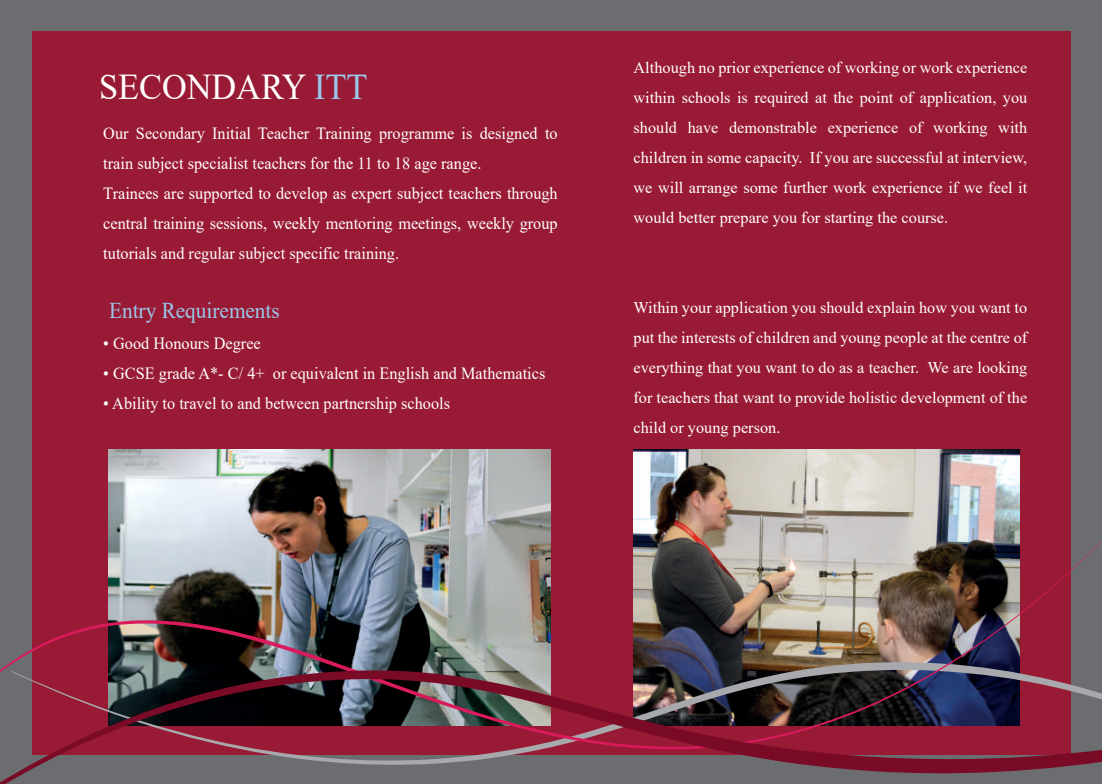
<style>
.page{position:relative;width:1102px;height:784px;background:#fff}
.page>*{position:absolute;margin:0;border:0;box-sizing:border-box;transform-origin:0 0}
.t1{font:36.25px "Times New Roman";color:#fff;scale:.95 1}
.t2{font:22.5px "Times New Roman";color:#9bc8e9;scale:.95 1}
.t3{font:17px/30px "Times New Roman";color:#fff;scale:.95 1}
.t4{font:16.25px/30px "Times New Roman";color:#fff;text-align:justify}
.s1{color:#9bc8e9}
</style>
<div class="page">
<div style="left:0;top:0;width:1102px;height:783px;background:#6c6d70"></div>
<div style="left:33px;top:31px;width:1038px;height:723px;background:#991a35"></div>
<img style="left:634px;top:449px;width:385px;height:92px">
<img style="left:109px;top:449px;width:442px;height:92px">
<img style="left:2px;top:541px;width:1099px;height:128px">
<svg style="left:0;top:669px;width:1102px;height:114px"></svg>
<h1 class="t1" style="left:99px;top:61px;width:284px">SECONDARY <span class="s1">ITT</span></h1>
<p class="t3" style="left:103px;top:117px;width:480px">Our Secondary Initial Teacher Training programme is designed to train subject specialist teachers for the 11 to 18 age range.<br>Trainees are supported to develop as expert subject teachers through central training sessions, weekly mentoring meetings, weekly group tutorials and regular subject specific training.</p>
<h2 class="t2" style="left:109px;top:295px;width:181px">Entry Requirements</h2>
<p class="t3" style="left:103px;top:327px;width:167px">• Good Honours Degree</p>
<p class="t3" style="left:103px;top:357px;width:467px">• GCSE grade A*- C/ 4+ or equivalent in English and Mathematics</p>
<p class="t3" style="left:103px;top:387px;width:367px">• Ability to travel to and between partnership schools</p>
<p class="t4" style="left:634px;top:52px;width:395px">Although no prior experience of working or work experience within schools is required at the point of application, you should have demonstrable experience of working with children in some capacity. If you are successful at interview, we will arrange some further work experience if we feel it would better prepare you for starting the course.</p>
<p class="t4" style="left:634px;top:292px;width:395px">Within your application you should explain how you want to put the interests of children and young people at the centre of everything that you want to do as a teacher. We are looking for teachers that want to provide holistic development of the child or young person.</p>
</div>
